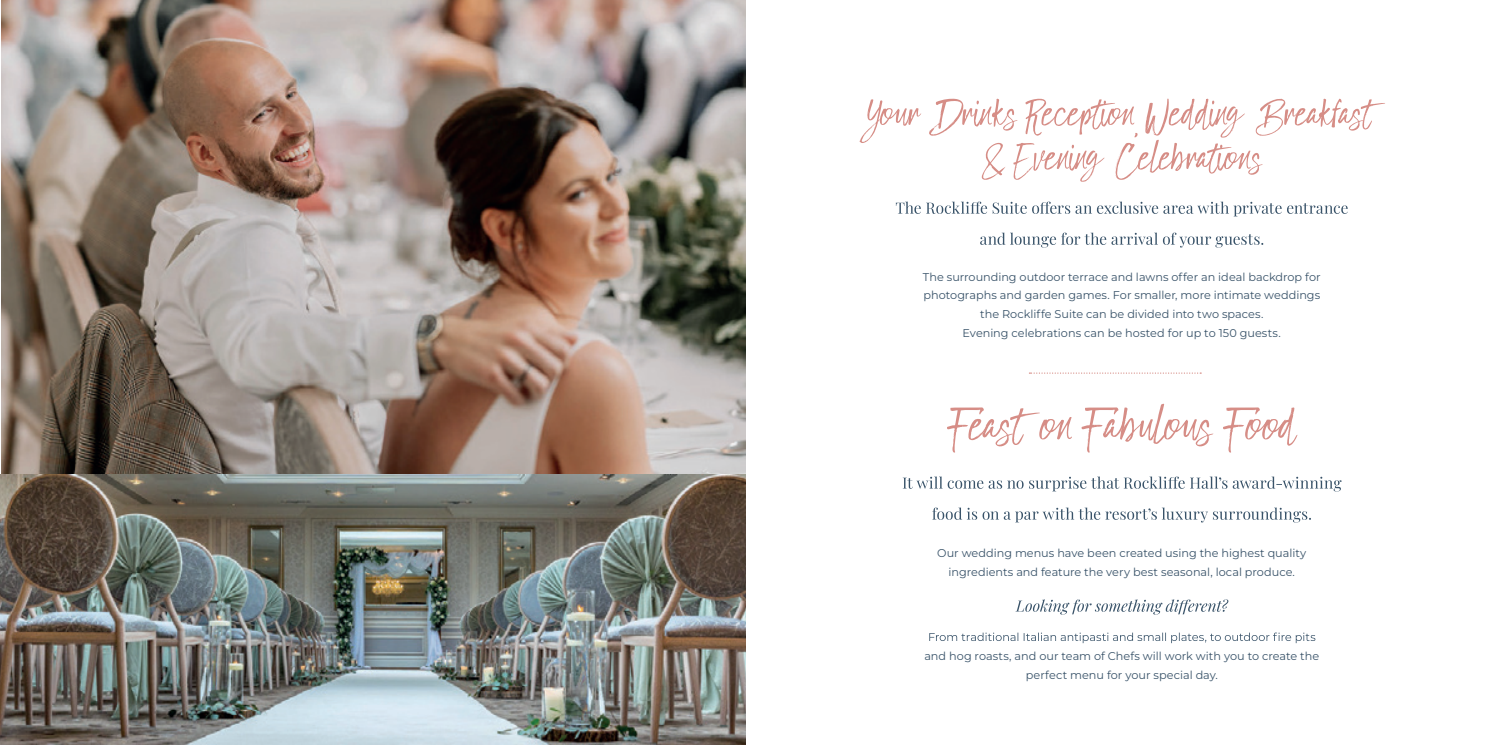
<style>
.page{position:relative;width:1489px;height:745px;background:#fff}
.page>*{position:absolute;margin:0;border:0;box-sizing:border-box;transform-origin:0 0}
.t1{font:63.75px "Heats";letter-spacing:-.08em;color:#d68d86}
.t2{font:52.25px/44.1px "Heats";letter-spacing:-.06em;color:#d68d86;text-align:center}
.t3{font:100 11.25px/18.8px "Montserrat";color:#395369;text-align:center}
</style>
<div class="page">
<img style="left:0;top:0;width:745px;height:744px">
<svg style="left:895px;top:201px;width:452px;height:15px"></svg>
<svg style="left:980px;top:232px;width:283px;height:15px"></svg>
<svg style="left:1015px;top:599px;width:213px;height:15px"></svg>
<svg style="left:929px;top:632px;width:386px;height:10px"></svg>
<svg style="left:902px;top:476px;width:439px;height:15px"></svg>
<svg style="left:932px;top:507px;width:378px;height:15px"></svg>
<svg style="left:1029px;top:372px;width:172px;height:1px"></svg>
<p class="t2" style="left:859px;top:93px;width:527px">Your Drinks Reception, Wedding Breakfast &amp; Evening Celebrations</p>
<p class="t3" style="left:922px;top:267px;width:399px">The surrounding outdoor terrace and lawns offer an ideal backdrop for photographs and garden games. For smaller, more intimate weddings the Rockliffe Suite can be divided into two spaces.<br>Evening celebrations can be hosted for up to 150 guests.</p>
<p class="t1" style="left:946px;top:388px;width:352px">Feaston Fabulous Food</p>
<p class="t3" style="left:937px;top:543px;width:370px">Our wedding menus have been created using the highest quality ingredients and feature the very best seasonal, local produce.</p>
<p class="t3" style="left:924px;top:645px;width:396px">and hog roasts, and our team of Chefs will work with you to create the perfect menu for your special day.</p>
</div>
